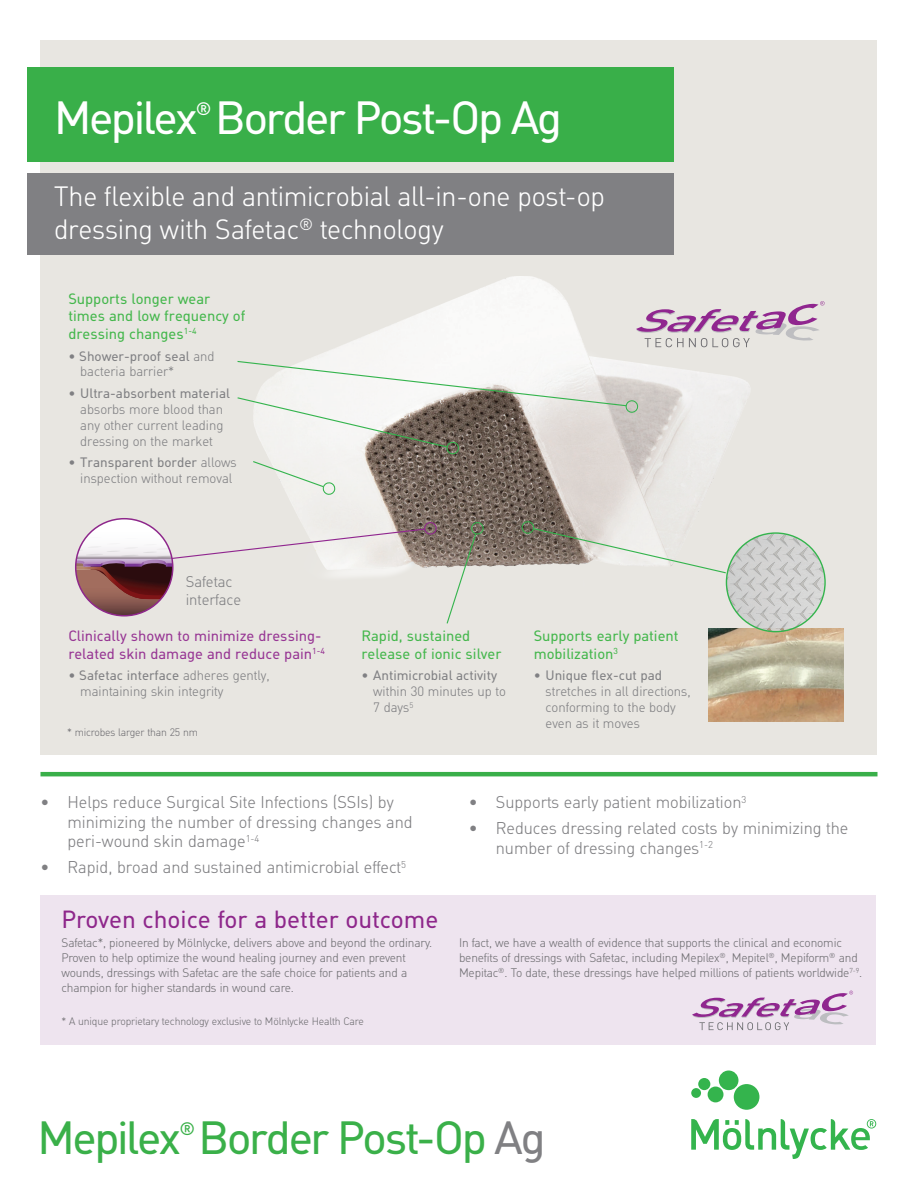
<style>
.page{position:relative;width:918px;height:1188px;background:#fff}
.page>*{position:absolute;margin:0;border:0;box-sizing:border-box;transform-origin:0 0}
.t1{font:45px "MHC Din";letter-spacing:-.05em;color:#fff}
.t2{font:45px "MHC Din";letter-spacing:-.05em;color:#3ab049}
.t3{font:300 27px/32.4px "MHC Din";letter-spacing:-.005em;color:#fff}
.t4{font:24px "MHC Din";color:#8e278b}
.t5{font:17.55px "MHC Din";color:#fff}
.t6{font:17.55px "MHC Din";color:#3ab049}
.t7{font:300 16.5px/19.5px "MHC Din";color:#808083}
.Bröd{font:300 15px "MHC Din";color:#808083}
.Bröd-2{font:14.55px/17.4px "MHC Din";color:#44b74c}
.Bröd-3{font:14.55px/17.4px "MHC Din";color:#973694}
.Bröd-4{font:300 13.2px/15.8px "MHC Din";color:#808083}
.t8{font:300 12px/15px "MHC Din";letter-spacing:-.01em;color:#717074}
.t9{font:300 10.5px "MHC Din";letter-spacing:-.01em;color:#717074}
.s1{font-weight:400}
.s2{color:#808083}
</style>
<div class="page">
<div style="left:40px;top:40px;width:838px;height:715px;background:#e8e6e1"></div>
<img style="left:288px;top:276px;width:475px;height:310px">
<div style="left:40px;top:895px;width:836px;height:150px;background:#eee4ef"></div>
<svg style="left:692px;top:991px;width:161px;height:39px"></svg>
<div style="left:27px;top:68px;width:646px;height:94px;background:#39af49"></div>
<div style="left:27px;top:174px;width:646px;height:81px;background:#808083"></div>
<svg style="left:691px;top:1071px;width:185px;height:88px"></svg>
<svg style="left:636px;top:301px;width:189px;height:46px"></svg>
<div style="left:625px;top:400px;width:14px;height:13px;border:1px solid #34b44d;border-radius:5px"></div>
<hr style="left:40px;top:772px;width:838px;height:4px;background:#39af49">
<svg style="left:237px;top:360px;width:391px;height:136px"></svg>
<div style="left:424px;top:522px;width:13px;height:13px;border:1px solid #90268f;border-radius:5px"></div>
<svg style="left:446px;top:521px;width:39px;height:103px"></svg>
<img style="left:708px;top:629px;width:135px;height:93px">
<img style="left:726px;top:533px;width:99px;height:99px;border-radius:49px">
<svg style="left:520px;top:520px;width:207px;height:54px"></svg>
<svg style="left:76px;top:519px;width:350px;height:95px"></svg>
<div style="left:75px;top:518px;width:99px;height:99px;border:2px solid #8e278b;border-radius:50%"></div>
<p class="t1" style="left:54px;top:91px;width:510px">Mepilex Border Post-Op Ag</p>
<p class="t5" style="left:196px;top:98px;width:17px">®</p>
<p class="t3" style="left:54px;top:181px;width:553px">The flexible and antimicrobial all-in-one post-op dressing with Safetac<sup>®</sup> technology</p>
<p class="Bröd-2" style="left:68px;top:290px;width:179px">Supports longer wear times and low frequency of dressing changes<sup>1-4</sup></p>
<p class="Bröd-4" style="left:80px;top:348px;width:136px;text-indent:-12px">• <span class="s1">Shower-proof seal</span> and bacteria barrier*</p>
<p class="Bröd-4" style="left:68px;top:386px;width:163px;text-align:center">• <span class="s1">Ultra-absorbent material </span>absorbs more blood than any other current leading dressing on the market</p>
<p class="Bröd-4" style="left:68px;top:455px;width:170px;text-align:center">• <span class="s1">Transparent border</span> allows inspection without removal</p>
<p class="Bröd" style="left:186px;top:574px;width:48px">Safetac</p>
<p class="Bröd" style="left:186px;top:592px;width:57px">interface</p>
<p class="Bröd-3" style="left:68px;top:627px;width:258px">Clinically shown to minimize dressing&shy;related skin damage and reduce pain<sup>1-4</sup></p>
<p class="Bröd-4" style="left:80px;top:668px;width:191px;text-indent:-12px">• <span class="s1">Safetac interface</span> adheres gently, maintaining skin integrity</p>
<p class="t9" style="left:67px;top:726px;width:132px">* microbes larger than 25 nm</p>
<p class="Bröd-2" style="left:361px;top:627px;width:142px">Rapid, sustained release of ionic silver</p>
<p class="Bröd-4" style="left:373px;top:668px;width:134px;text-indent:-12px">• <span class="s1">Antimicrobial activity </span>within 30 minutes up to<br>7 days<sup>5</sup></p>
<p class="Bröd-2" style="left:534px;top:627px;width:146px">Supports early patient mobilization<sup>3</sup></p>
<p class="Bröd-4" style="left:546px;top:668px;width:147px;text-indent:-12px">• <span class="s1">Unique flex-cut pad </span>stretches in all directions, conforming to the body even as it moves</p>
<p class="t7" style="left:68px;top:793px;width:347px;text-indent:-27px">• Helps reduce Surgical Site Infections (SSIs) by minimizing the number of dressing changes and peri-wound skin damage<sup>1-4</sup></p>
<p class="t7" style="left:40px;top:858px;width:367px">• Rapid, broad and sustained antimicrobial effect<sup>5</sup></p>
<p class="t4" style="left:62px;top:905px;width:378px">Proven choice for a better outcome</p>
<p class="t8" style="left:62px;top:935px;width:372px">Safetac*, pioneered by Mölnlycke, delivers above and beyond the ordinary.<br>Proven to help optimize the wound healing journey and even prevent wounds, dressings with Safetac are the safe choice for patients and a champion for higher standards in wound care.</p>
<p class="t8" style="left:459px;top:935px;width:405px">In fact, we have a wealth of evidence that supports the clinical and economic benefits of dressings with Safetac, including Mepilex<sup>®</sup>, Mepitel<sup>®</sup>, Mepiform<sup>®</sup> and<br>Mepitac<sup>®</sup>. To date, these dressings have helped millions of patients worldwide<sup>7-9</sup>.</p>
<p class="t9" style="left:62px;top:1015px;width:304px">* A unique proprietary technology exclusive to Mölnlycke Health Care</p>
<p class="t7" style="left:469px;top:793px;width:279px">• Supports early patient mobilization<sup>3</sup></p>
<p class="t7" style="left:496px;top:819px;width:354px;text-indent:-27px">• Reduces dressing related costs by minimizing the number of dressing changes<sup>1-2</sup></p>
<p class="t2" style="left:38px;top:1111px;width:510px">Mepilex Border Post-Op <span class="s2">Ag</span></p>
<p class="t6" style="left:179px;top:1118px;width:17px">®</p>
</div>
